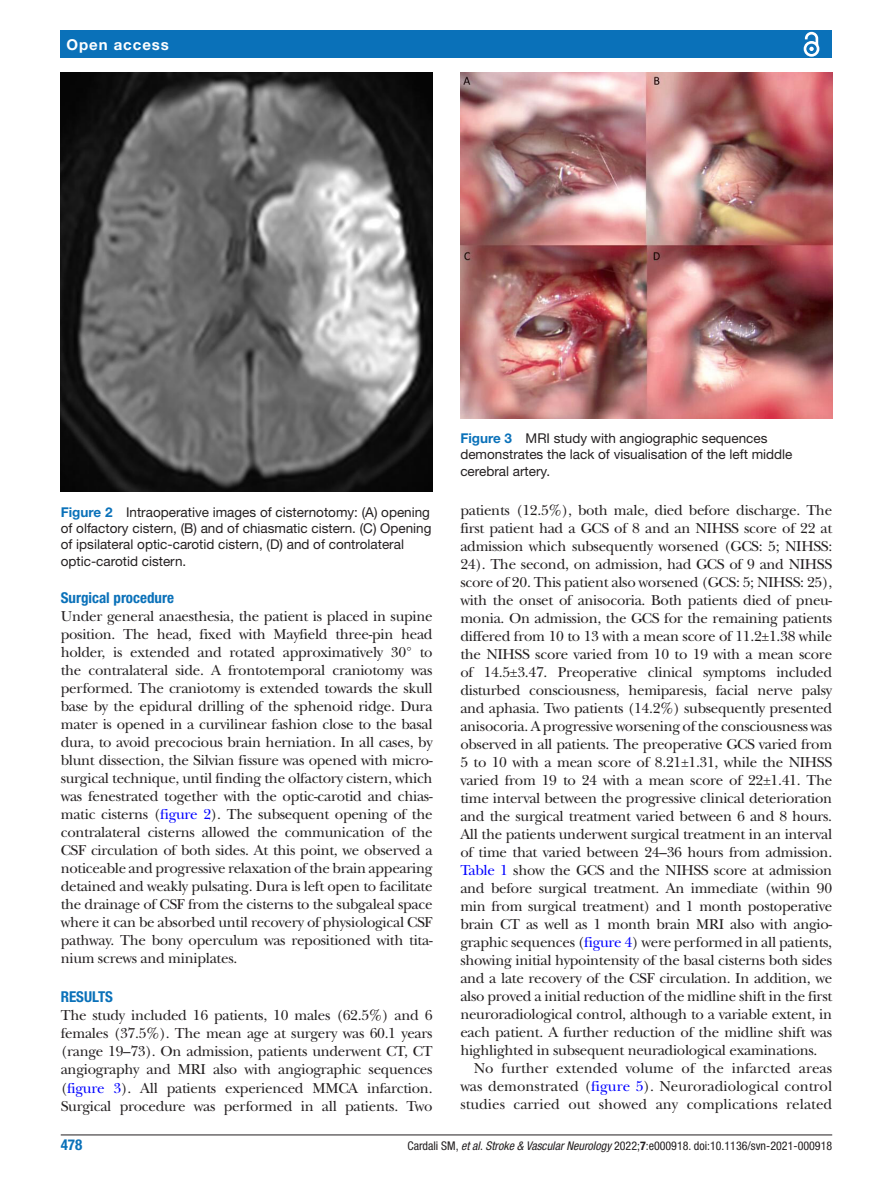
<style>
.page{position:relative;width:893px;height:1191px;background:#fff}
.page>*{position:absolute;margin:0;border:0;box-sizing:border-box;transform-origin:0 0}
.t1{font:15px/18px "New Baskerville";letter-spacing:-.02em;color:#231f20;text-align:justify}
.t2{font:15px "New Baskerville";color:#231f20}
.t3{font:700 condensed 15px "Helvetica Neue LT Std";color:#0a71b9}
.t4{font:700 15px "Helvetica Neue LT Std";letter-spacing:.065em;color:#fff}
.t5{font:13.5px/16.2px "Helvetica Neue LT Std";color:#231f20}
.t6{font:condensed 12px "Helvetica Neue LT Std";color:#231f20}
.s1{font-weight:700;color:#0a71b9}
.s2{color:#00f}
.s3{font-style:italic}
.s4{font-weight:700}
</style>
<div class="page">
<hr style="left:61px;top:1134px;width:771px;height:1px;background:#231f20">
<div style="left:61px;top:31px;width:771px;height:27px;background:#0a71b9"></div>
<svg style="left:803px;top:31px;width:17px;height:26px"></svg>
<img style="left:61px;top:73px;width:372px;height:419px">
<img style="left:460px;top:73px;width:372px;height:345px">
<p class="t4" style="left:66px;top:35px;width:104px">Open access</p>
<p class="t5" style="left:61px;top:504px;width:372px"><span class="s1">Figure 2</span> Intraoperative images of cisternotomy: (A) opening of olfactory cistern, (B) and of chiasmatic cistern. (C) Opening of ipsilateral optic-carotid cistern, (D) and of controlateral optic-carotid cistern.</p>
<p class="t3" style="left:61px;top:589px;width:115px">Surgical procedure</p>
<p class="t1" style="left:61px;top:607px;width:373px">Under general anaesthesia, the patient is placed in supine position. The head, fixed with Mayfield three-pin head holder, is extended and rotated approximatively 30° to the contralateral side. A frontotemporal craniotomy was performed. The craniotomy is extended towards the skull base by the epidural drilling of the sphenoid ridge. Dura mater is opened in a curvilinear fashion close to the basal dura, to avoid precocious brain herniation. In all cases, by blunt dissection, the Silvian fissure was opened with micro&shy;surgical technique, until finding the olfactory cistern, which was fenestrated together with the optic-carotid and chias&shy;matic cisterns (<span class="s2">figure 2</span>). The subsequent opening of the contralateral cisterns allowed the communication of the CSF circulation of both sides. At this point, we observed a noticeable and progressive relaxation of the brain appearing detained and weakly pulsating. Dura is left open to facilitate the drainage of CSF from the cisterns to the subgaleal space where it can be absorbed until recovery of physiological CSF pathway. The bony operculum was repositioned with tita&shy;nium screws and miniplates.</p>
<p class="t3" style="left:61px;top:988px;width:54px">RESULTS</p>
<p class="t1" style="left:61px;top:1006px;width:373px">The study included 16 patients, 10 males (62.5%) and 6 females (37.5%). The mean age at surgery was 60.1 years (range 19–73). On admission, patients underwent CT, CT angiography and MRI also with angiographic sequences (<span class="s2">figure 3</span>). All patients experienced MMCA infarction.<br>Surgical procedure was performed in all patients. Two</p>
<p class="t5" style="left:460px;top:430px;width:334px"><span class="s1">Figure 3</span> MRI study with angiographic sequences demonstrates the lack of visualisation of the left middle cerebral artery.</p>
<p class="t1" style="left:460px;top:501px;width:373px">patients (12.5%), both male, died before discharge. The</p>
<p class="t1" style="left:460px;top:519px;width:373px">first patient had a GCS of 8 and an NIHSS score of 22 at</p>
<p class="t1" style="left:460px;top:537px;width:373px">admission which subsequently worsened (GCS: 5; NIHSS:</p>
<p class="t1" style="left:460px;top:555px;width:373px">24). The second, on admission, had GCS of 9 and NIHSS</p>
<p class="t1" style="left:460px;top:573px;width:373px">score of 20. This patient also worsened (GCS: 5; NIHSS: 25),</p>
<p class="t1" style="left:460px;top:591px;width:373px">with the onset of anisocoria. Both patients died of pneu-</p>
<p class="t1" style="left:460px;top:609px;width:373px">monia. On admission, the GCS for the remaining patients</p>
<p class="t1" style="left:460px;top:627px;width:373px">differed from 10 to 13 with a mean score of 11.2±1.38 while</p>
<p class="t1" style="left:460px;top:645px;width:373px">the NIHSS score varied from 10 to 19 with a mean score</p>
<p class="t1" style="left:460px;top:663px;width:373px">of 14.5±3.47. Preoperative clinical symptoms included</p>
<p class="t1" style="left:460px;top:681px;width:373px">disturbed consciousness, hemiparesis, facial nerve palsy</p>
<p class="t1" style="left:460px;top:699px;width:373px">and aphasia. Two patients (14.2%) subsequently presented</p>
<p class="t1" style="left:460px;top:717px;width:373px">anisocoria. A progressive worsening of the consciousness was</p>
<p class="t1" style="left:460px;top:735px;width:373px">observed in all patients. The preoperative GCS varied from</p>
<p class="t1" style="left:460px;top:753px;width:373px">5 to 10 with a mean score of 8.21±1.31, while the NIHSS</p>
<p class="t1" style="left:460px;top:771px;width:373px">varied from 19 to 24 with a mean score of 22±1.41. The</p>
<p class="t1" style="left:460px;top:789px;width:373px">time interval between the progressive clinical deterioration</p>
<p class="t1" style="left:460px;top:807px;width:373px">and the surgical treatment varied between 6 and 8 hours.</p>
<p class="t1" style="left:460px;top:825px;width:373px">All the patients underwent surgical treatment in an interval</p>
<p class="t1" style="left:460px;top:843px;width:373px">of time that varied between 24–36 hours from admission.</p>
<p class="t1" style="left:460px;top:861px;width:373px"><span class="s2">Table 1</span> show the GCS and the NIHSS score at admission</p>
<p class="t1" style="left:460px;top:879px;width:373px">and before surgical treatment. An immediate (within 90</p>
<p class="t1" style="left:460px;top:897px;width:373px">min from surgical treatment) and 1 month postoperative</p>
<p class="t1" style="left:460px;top:915px;width:373px">brain CT as well as 1 month brain MRI also with angio-</p>
<p class="t1" style="left:460px;top:933px;width:373px">graphic sequences (<span class="s2">figure 4</span>) were performed in all patients,</p>
<p class="t1" style="left:460px;top:951px;width:373px">showing initial hypointensity of the basal cisterns both sides</p>
<p class="t1" style="left:460px;top:969px;width:373px">and a late recovery of the CSF circulation. In addition, we</p>
<p class="t1" style="left:460px;top:987px;width:373px">also proved a initial reduction of the midline shift in the first</p>
<p class="t1" style="left:460px;top:1005px;width:373px">neuroradiological control, although to a variable extent, in</p>
<p class="t1" style="left:460px;top:1023px;width:373px">each patient. A further reduction of the midline shift was</p>
<p class="t1" style="left:460px;top:1041px;width:359px">highlighted in subsequent neuradiological examinations.</p>
<p class="t2" style="left:474px;top:1059px;width:360px">No further extended volume of the infarcted areas</p>
<p class="t2" style="left:460px;top:1077px;width:373px">was demonstrated (<span class="s2">figure 5</span>). Neuroradiological control</p>
<p class="t2" style="left:460px;top:1095px;width:373px">studies carried out showed any complications related</p>
<p class="t3" style="left:61px;top:1135px;width:23px">478</p>
<p class="t6" style="left:407px;top:1138px;width:426px">Cardali SM, <span class="s3">et al</span>. <span class="s3">Stroke &amp; Vascular Neurology</span> 2022;<span class="s4">7</span>:e000918. doi:10.1136/svn-2021-000918</p>
</div>
